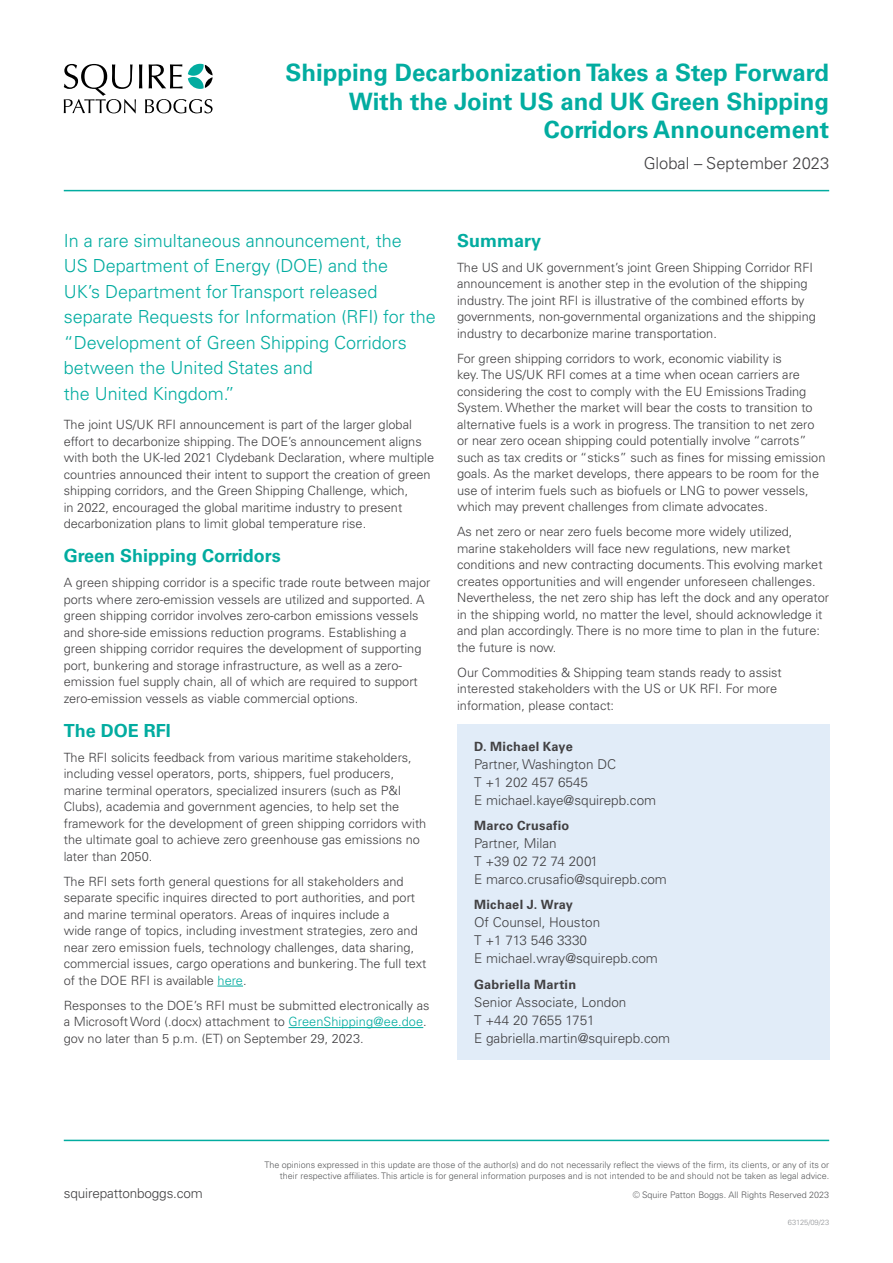
<style>
.page{position:relative;width:893px;height:1263px;background:#fff}
.page>*{position:absolute;margin:0;border:0;box-sizing:border-box;transform-origin:0 0}
.Main_Title{font:700 24px/28.5px "Univers LTCYR 65";color:#02aca0;text-align:right}
.Intro_Text{font:300 18px/25.5px "Univers LTCYR 45";color:#02aca0}
.Body_Main_Heading{font:700 18px "Univers LTCYR 65";color:#02aca0}
.Body{font:700 18px "Univers LTCYR 65";color:#02aca0}
.Jurisdiction_Date{font:300 16.5px "Univers LTCYR 45";color:#414042}
.Contact{font:300 13.5px "Univers LTCYR 45";color:#414042}
.Body-2{font:300 12.75px/16.5px "Univers LTCYR 45";color:#414042}
.Contact-2{font:700 12.75px "Univers LTCYR 65";letter-spacing:.02em;color:#414042}
.t1{font:300 9px/10.8px "Univers LTCYR 45";color:#58595b;text-align:right}
.t2{font:300 7.5px "Univers LTCYR 45";color:#939598}
.s1{color:#02aca0}
</style>
<div class="page">
<hr style="left:64px;top:190px;width:765px;height:1px;background:#02aca0">
<svg style="left:64px;top:64px;width:149px;height:49px"></svg>
<svg style="left:217px;top:986px;width:26px;height:1px"></svg>
<hr style="left:289px;top:1027px;width:134px;height:1px;background:#02aca0">
<div style="left:457px;top:724px;width:372px;height:336px;background:#e1ecf8"></div>
<hr style="left:64px;top:1140px;width:765px;height:1px;background:#02aca0">
<p class="Main_Title" style="left:286px;top:57px;width:545px">Shipping Decarbonization Takes a Step Forward<br>With the Joint US and UK Green Shipping<br>Corridors Announcement</p>
<p class="Jurisdiction_Date" style="left:644px;top:153px;width:187px">Global – September 2023</p>
<p class="Intro_Text" style="left:64px;top:227px;width:374px">In a rare simultaneous announcement, the<br>US Department of Energy (DOE) and the<br>UK’s Department for Transport released separate Requests for Information (RFI) for the “Development of Green Shipping Corridors between the United States and<br>the United Kingdom.”</p>
<p class="Body-2" style="left:64px;top:416px;width:372px">The joint US/UK RFI announcement is part of the larger global effort to decarbonize shipping. The DOE’s announcement aligns with both the UK-led 2021 Clydebank Declaration, where multiple countries announced their intent to support the creation of green shipping corridors, and the Green Shipping Challenge, which,<br>in 2022, encouraged the global maritime industry to present decarbonization plans to limit global temperature rise.</p>
<p class="Body_Main_Heading" style="left:64px;top:543px;width:219px">Green Shipping Corridors</p>
<p class="Body-2" style="left:64px;top:574px;width:368px">A green shipping corridor is a specific trade route between major ports where zero-emission vessels are utilized and supported. A green shipping corridor involves zero-carbon emissions vessels and shore-side emissions reduction programs. Establishing a green shipping corridor requires the development of supporting port, bunkering and storage infrastructure, as well as a zero&shy;emission fuel supply chain, all of which are required to support zero-emission vessels as viable commercial options.</p>
<p class="Body_Main_Heading" style="left:64px;top:718px;width:109px">The DOE RFI</p>
<p class="Body-2" style="left:64px;top:749px;width:364px">The RFI solicits feedback from various maritime stakeholders, including vessel operators, ports, shippers, fuel producers, marine terminal operators, specialized insurers (such as P&amp;I Clubs), academia and government agencies, to help set the framework for the development of green shipping corridors with the ultimate goal to achieve zero greenhouse gas emissions no later than 2050.</p>
<p class="Body-2" style="left:64px;top:873px;width:364px">The RFI sets forth general questions for all stakeholders and separate specific inquires directed to port authorities, and port and marine terminal operators. Areas of inquires include a<br>wide range of topics, including investment strategies, zero and near zero emission fuels, technology challenges, data sharing, commercial issues, cargo operations and bunkering. The full text of the DOE RFI is available <span class="s1">here</span>.</p>
<p class="Body-2" style="left:64px;top:997px;width:367px">Responses to the DOE’s RFI must be submitted electronically as a Microsoft Word (.docx) attachment to <span class="s1">GreenShipping@ee.doe</span>. gov no later than 5 p.m. (ET) on September 29, 2023.</p>
<p class="Body" style="left:457px;top:228px;width:86px">Summary</p>
<p class="Body-2" style="left:457px;top:259px;width:360px">The US and UK government’s joint Green Shipping Corridor RFI announcement is another step in the evolution of the shipping industry. The joint RFI is illustrative of the combined efforts by governments, non-governmental organizations and the shipping industry to decarbonize marine transportation.</p>
<p class="Body-2" style="left:457px;top:350px;width:370px">For green shipping corridors to work, economic viability is<br>key. The US/UK RFI comes at a time when ocean carriers are considering the cost to comply with the EU Emissions Trading System. Whether the market will bear the costs to transition to alternative fuels is a work in progress. The transition to net zero or near zero ocean shipping could potentially involve “carrots” such as tax credits or “sticks” such as fines for missing emission goals. As the market develops, there appears to be room for the use of interim fuels such as biofuels or LNG to power vessels, which may prevent challenges from climate advocates.</p>
<p class="Body-2" style="left:457px;top:523px;width:374px">As net zero or near zero fuels become more widely utilized, marine stakeholders will face new regulations, new market conditions and new contracting documents. This evolving market creates opportunities and will engender unforeseen challenges.<br>Nevertheless, the net zero ship has left the dock and any operator in the shipping world, no matter the level, should acknowledge it and plan accordingly. There is no more time to plan in the future: the future is now.</p>
<p class="Body-2" style="left:457px;top:664px;width:326px">Our Commodities &amp; Shipping team stands ready to assist interested stakeholders with the US or UK RFI. For more information, please contact:</p>
<p class="Contact-2" style="left:474px;top:737px;width:100px">D. Michael Kaye</p>
<p class="Contact" style="left:474px;top:755px;width:144px">Partner, Washington DC</p>
<p class="Contact" style="left:474px;top:773px;width:115px">T +1 202 457 6545</p>
<p class="Contact" style="left:474px;top:791px;width:184px">E michael.kaye@squirepb.com</p>
<p class="Contact-2" style="left:474px;top:816px;width:97px">Marco Crusafio</p>
<p class="Contact" style="left:474px;top:834px;width:84px">Partner, Milan</p>
<p class="Contact" style="left:474px;top:852px;width:125px">T +39 02 72 74 2001</p>
<p class="Contact" style="left:474px;top:870px;width:194px">E marco.crusafio@squirepb.com</p>
<p class="Contact-2" style="left:474px;top:895px;width:100px">Michael J. Wray</p>
<p class="Contact" style="left:474px;top:913px;width:128px">Of Counsel, Houston</p>
<p class="Contact" style="left:474px;top:931px;width:114px">T +1 713 546 3330</p>
<p class="Contact" style="left:474px;top:949px;width:185px">E michael.wray@squirepb.com</p>
<p class="Contact-2" style="left:474px;top:976px;width:104px">Gabriella Martin</p>
<p class="Contact" style="left:474px;top:994px;width:154px">Senior Associate, London</p>
<p class="Contact" style="left:474px;top:1012px;width:122px">T +44 20 7655 1751</p>
<p class="Contact" style="left:474px;top:1030px;width:198px">E gabriella.martin@squirepb.com</p>
<p class="Contact" style="left:64px;top:1184px;width:141px">squirepattonboggs.com</p>
<p class="t1" style="left:265px;top:1159px;width:566px">The opinions expressed in this update are those of the author(s) and do not necessarily reflect the views of the firm, its clients, or any of its or their respective affiliates. This article is for general information purposes and is not intended to be and should not be taken as legal advice.</p>
<p class="t1" style="left:633px;top:1189px;width:198px">© Squire Patton Boggs. All Rights Reserved 2023</p>
<p class="t2" style="left:788px;top:1217px;width:43px">63125/09/23</p>
</div>
